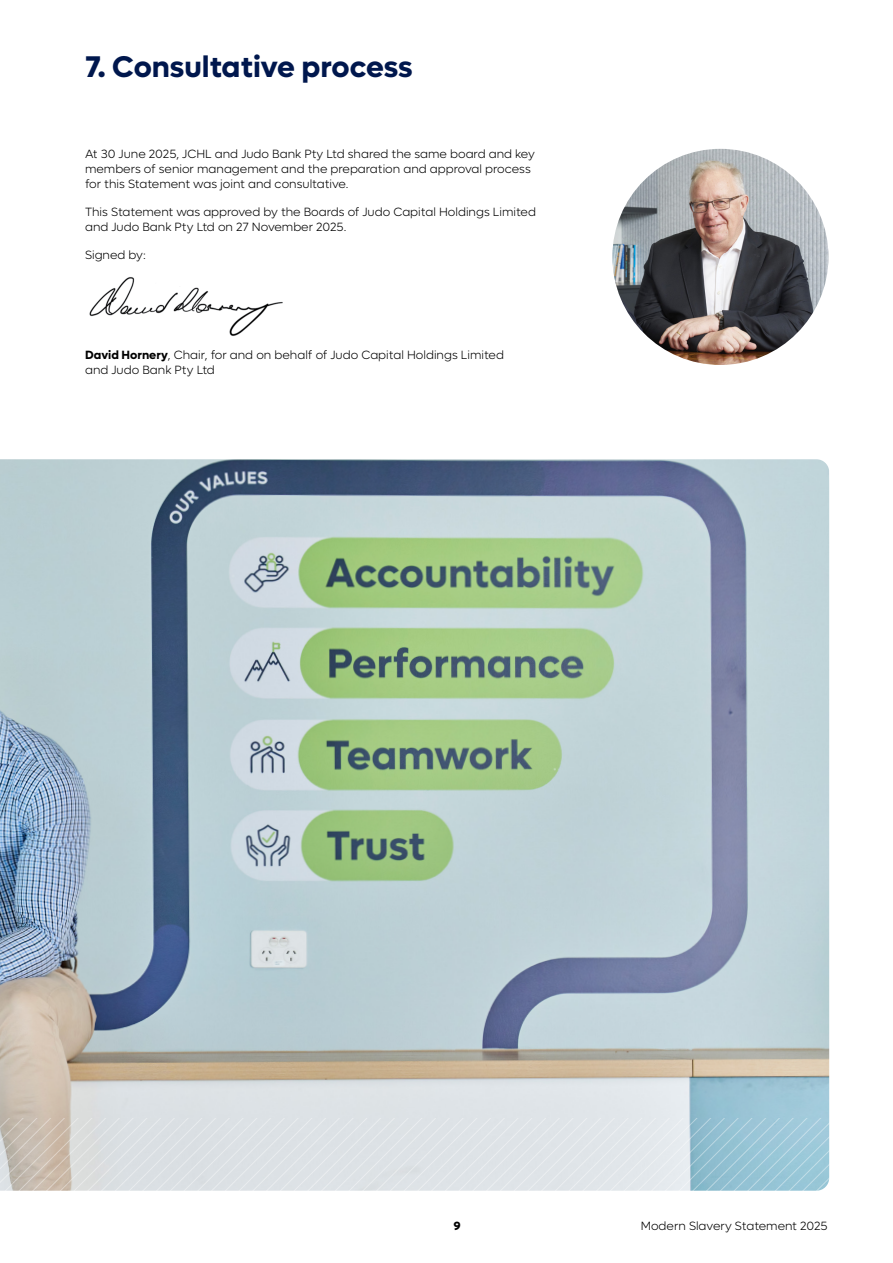
<style>
.page{position:relative;width:893px;height:1263px;background:#fff}
.page>*{position:absolute;margin:0;border:0;box-sizing:border-box;transform-origin:0 0}
.t1{font:700 30px "Lufga JB";color:#00174d}
.t2{font:300 12px/15px "Lufga JB";color:#000}
.t3{font:700 12px "Lufga JB";color:#000}
.s1{font-weight:700}
</style>
<div class="page">
<img style="left:0;top:459px;width:829px;height:659px">
<svg style="left:0;top:1118px;width:830px;height:73px;background:#d1dbdf"></svg>
<img style="left:89px;top:277px;width:194px;height:59px">
<img style="left:612px;top:149px;width:216px;height:216px;border-radius:108px">
<h1 class="t1" style="left:85px;top:48px;width:329px">7. Consultative process</h1>
<p class="t2" style="left:85px;top:147px;width:451px">At 30 June 2025, JCHL and Judo Bank Pty Ltd shared the same board and key members of senior management and the preparation and approval process for this Statement was joint and consultative.</p>
<p class="t2" style="left:85px;top:204px;width:452px">This Statement was approved by the Boards of Judo Capital Holdings Limited and Judo Bank Pty Ltd on 27 November 2025.</p>
<p class="t2" style="left:85px;top:247px;width:62px">Signed by:</p>
<p class="t2" style="left:85px;top:348px;width:420px"><span class="s1">David Hornery</span>, Chair, for and on behalf of Judo Capital Holdings Limited and Judo Bank Pty Ltd</p>
<p class="t3" style="left:454px;top:1218px;width:8px">9</p>
<p class="t2" style="left:641px;top:1218px;width:188px">Modern Slavery Statement 2025</p>
</div>
